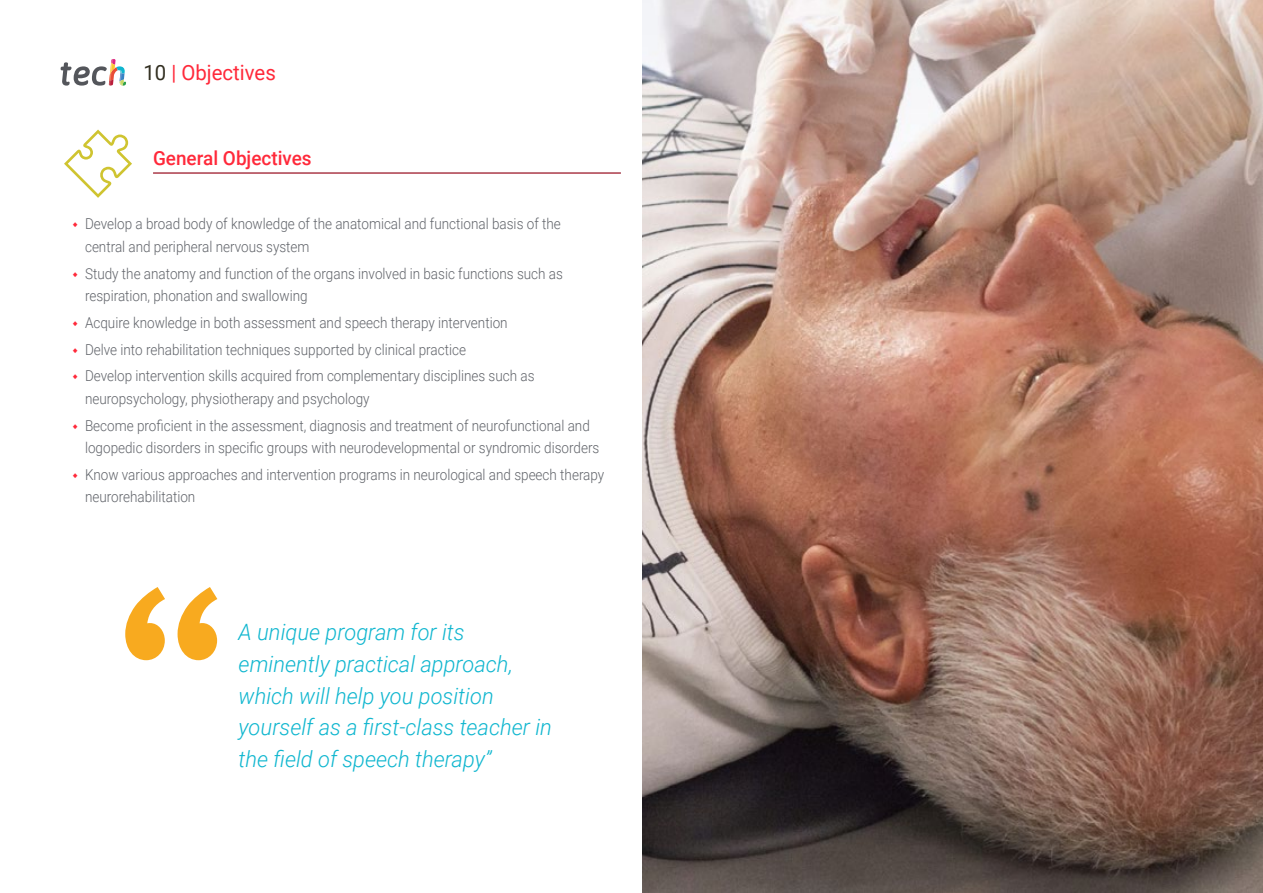
<style>
.page{position:relative;width:1263px;height:893px;background:#fff}
.page>*{position:absolute;margin:0;border:0;box-sizing:border-box;transform-origin:0 0}
.t1{font:italic 300 22.5px/31.5px "Roboto";color:#0fb6cf}
.t2{font:21px "Roboto";color:#ff293a}
.t3{font:500 19.5px "Roboto";color:#ff293a}
.t4{font:300 15px/26.7px "Roboto";color:#61646a;scale:.9 1}
.s1{color:#312e20}
</style>
<div class="page">
<hr style="left:153px;top:173px;width:468px;height:1px;background:#ff293a">
<svg style="left:64px;top:130px;width:68px;height:68px"></svg>
<svg style="left:61px;top:59px;width:65px;height:27px"></svg>
<svg style="left:125px;top:587px;width:92px;height:73px"></svg>
<img style="left:642px;top:0;width:621px;height:893px">
<h2 class="t2" style="left:144px;top:57px;width:134px"><span class="s1">10</span> | Objectives</h2>
<h3 class="t3" style="left:153px;top:144px;width:160px">General Objectives</h3>
<p class="t4" style="left:85px;top:212px;width:530px;line-height:22.5px">Develop a broad body of knowledge of the anatomical and functional basis of the central and peripheral nervous system</p>
<p class="t4" style="left:85px;top:261px;width:532px;line-height:22.5px">Study the anatomy and function of the organs involved in basic functions such as respiration, phonation and swallowing</p>
<p class="t4" style="left:85px;top:309px;width:501px">Acquire knowledge in both assessment and speech therapy intervention<br>Delve into rehabilitation techniques supported by clinical practice<br>Develop intervention skills acquired from complementary disciplines such as</p>
<p class="t4" style="left:85px;top:385px;width:562px">neuropsychology, physiotherapy and psychology<br>Become proficient in the assessment, diagnosis and treatment of neurofunctional and</p>
<p class="t4" style="left:85px;top:434px;width:578px">logopedic disorders in specific groups with neurodevelopmental or syndromic disorders<br>Know various approaches and intervention programs in neurological and speech therapy</p>
<p class="t4" style="left:85px;top:483px;width:124px">neurorehabilitation</p>
<h1 class="t1" style="left:239px;top:616px;width:315px">A unique program for its eminently practical approach, which will help you position yourself as a first-class teacher in the field of speech therapy”</h1>
</div>
